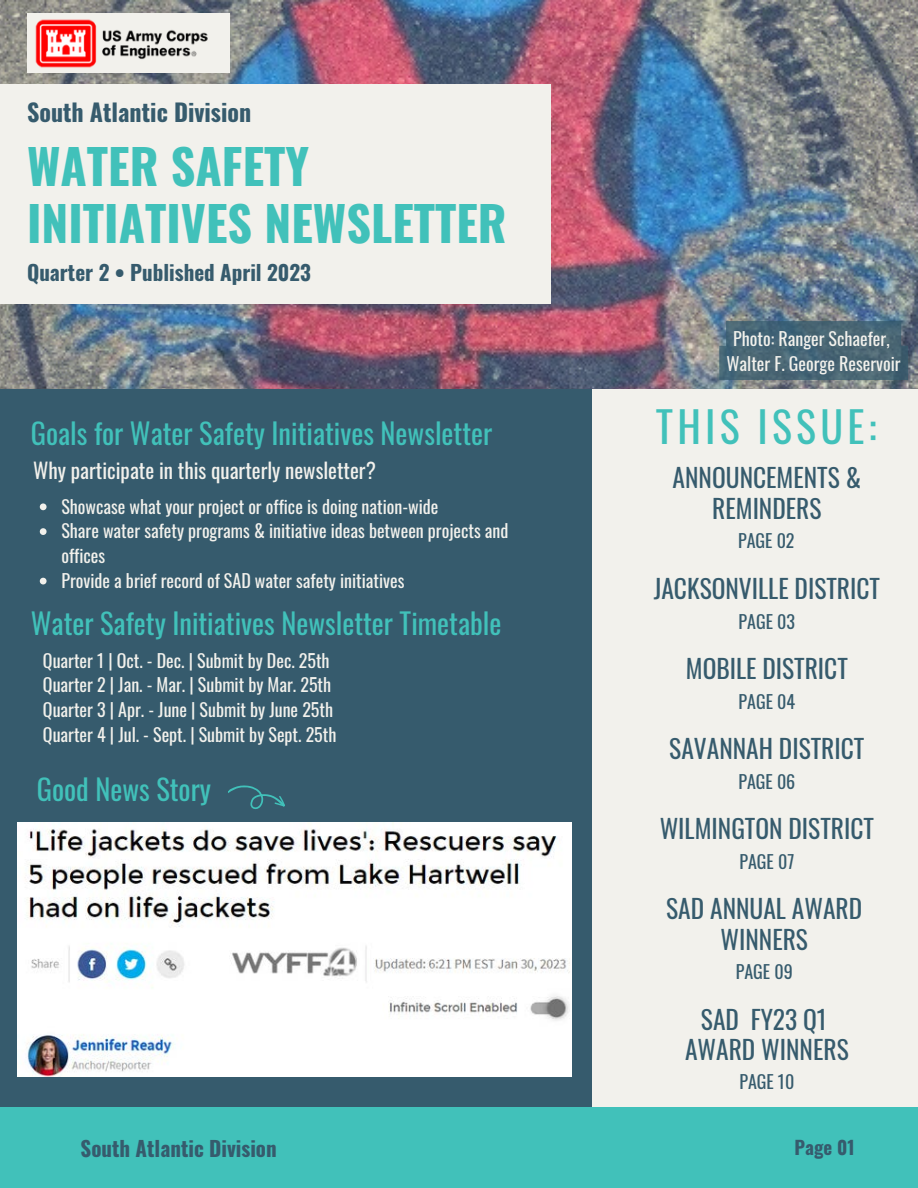
<style>
.page{position:relative;width:918px;height:1188px;background:#365b6d}
.page>*{position:absolute;margin:0;border:0;box-sizing:border-box;transform-origin:0 0}
.t1{font:700 48px/57.3px "Oswald";color:#41c1ba}
.t2{font:42px "Oswald";letter-spacing:.1em;color:#41c1ba}
.t3{font:28.5px "Oswald";color:#41c1ba}
.t4{font:25.5px/30.3px "Oswald";color:#365b6d;text-align:center}
.t5{font:700 24px "Oswald";color:#365b6d}
.t6{font:700 21px "Oswald";color:#365b6d}
.t7{font:21px "Oswald";color:#f2f1ec}
.t8{font:700 18.75px "Oswald";color:#365b6d}
.t9{font:18px/24.8px "Oswald";color:#f2f1ec}
.t10{font:18px "Oswald";color:#365b6d}
</style>
<div class="page">
<div style="left:593px;top:342px;width:325px;height:846px;background:#f2f1ec"></div>
<img style="left:0;top:0;width:918px;height:389px">
<img style="left:18px;top:823px;width:553px;height:254px">
<div style="left:0;top:84px;width:550px;height:219px;background:#f2f1ec"></div>
<div style="left:0;top:1107px;width:918px;height:81px;background:#41c1ba"></div>
<svg style="left:227px;top:785px;width:61px;height:38px"></svg>
<div style="left:27px;top:13px;width:202px;height:60px;background:#f2f1ec"></div>
<img style="left:35px;top:19px;width:173px;height:49px">
<svg style="left:40px;top:503px;width:7px;height:7px"></svg>
<svg style="left:40px;top:528px;width:7px;height:7px"></svg>
<svg style="left:40px;top:578px;width:7px;height:6px"></svg>
<svg style="left:719px;top:321px;width:189px;height:59px"></svg>
<h3 class="t5" style="left:27px;top:93px;width:226px">South Atlantic Division</h3>
<h1 class="t1" style="left:27px;top:135px;width:481px">WATER SAFETY<br>INITIATIVES NEWSLETTER</h1>
<p class="t6" style="left:27px;top:256px;width:285px">Quarter 2 • Published April 2023</p>
<h3 class="t3" style="left:31px;top:411px;width:463px">Goals for Water Safety Initiatives Newsletter</h3>
<p class="t7" style="left:33px;top:454px;width:344px">Why participate in this quarterly newsletter?</p>
<p class="t9" style="left:61px;top:493px;width:449px">Showcase what your project or office is doing nation-wide<br>Share water safety programs &amp; initiative ideas between projects and offices<br>Provide a brief record of SAD water safety initiatives</p>
<h3 class="t3" style="left:31px;top:601px;width:472px">Water Safety Initiatives Newsletter Timetable</h3>
<p class="t9" style="left:43px;top:647px;width:295px">Quarter 1 | Oct. - Dec. | Submit by Dec. 25th Quarter 2 | Jan. - Mar. | Submit by Mar. 25th Quarter 3 | Apr. - June | Submit by June 25th Quarter 4 | Jul. - Sept. | Submit by Sept. 25th</p>
<h3 class="t3" style="left:37px;top:767px;width:176px">Good News Story</h3>
<p class="t9" style="left:726px;top:326px;width:176px;text-align:center">Photo: Ranger Schaefer,<br>Walter F. George Reservoir</p>
<h2 class="t2" style="left:656px;top:394px;width:223px">THIS ISSUE:</h2>
<h3 class="t4" style="left:673px;top:462px;width:190px">ANNOUNCEMENTS &amp;<br>REMINDERS</h3>
<p class="t10" style="left:738px;top:526px;width:58px">PAGE 02</p>
<h3 class="t4" style="left:654px;top:572px;width:228px">JACKSONVILLE DISTRICT</h3>
<p class="t10" style="left:739px;top:607px;width:58px">PAGE 03</p>
<h3 class="t4" style="left:686px;top:652px;width:164px">MOBILE DISTRICT</h3>
<p class="t10" style="left:739px;top:687px;width:58px">PAGE 04</p>
<h3 class="t4" style="left:669px;top:732px;width:197px">SAVANNAH DISTRICT</h3>
<p class="t10" style="left:738px;top:767px;width:58px">PAGE 06</p>
<h3 class="t4" style="left:660px;top:812px;width:216px">WILMINGTON DISTRICT</h3>
<p class="t10" style="left:739px;top:847px;width:56px">PAGE 07</p>
<h3 class="t4" style="left:666px;top:892px;width:198px">SAD ANNUAL AWARD<br>WINNERS</h3>
<p class="t10" style="left:736px;top:957px;width:58px">PAGE 09</p>
<h3 class="t4" style="left:685px;top:1003px;width:165px">SAD FY23 Q1<br>AWARD WINNERS</h3>
<p class="t10" style="left:739px;top:1068px;width:57px">PAGE 10</p>
<p class="t6" style="left:81px;top:1132px;width:198px">South Atlantic Division</p>
<p class="t8" style="left:795px;top:1133px;width:62px">Page 01</p>
</div>
